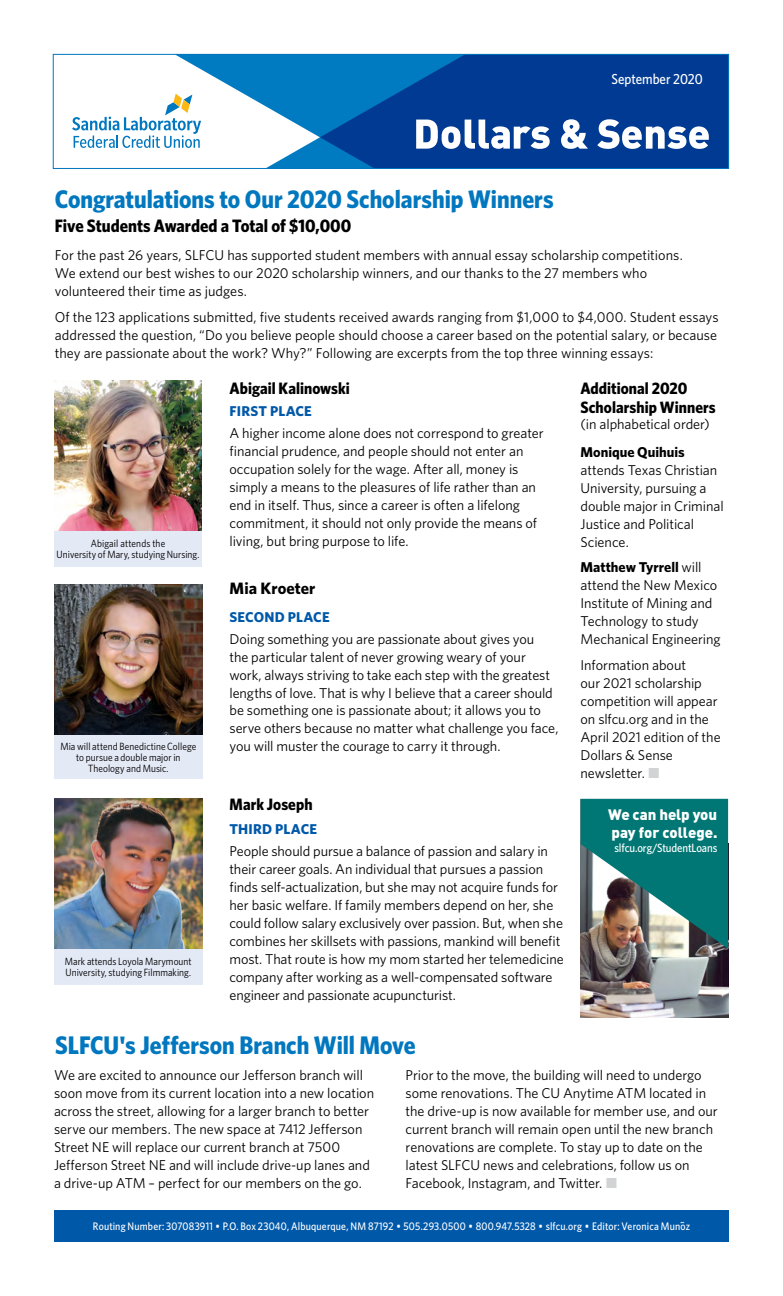
<style>
.page{position:relative;width:783px;height:1296px;background:#fff}
.page>*{position:absolute;margin:0;border:0;box-sizing:border-box;transform-origin:0 0}
.t1{font:700 25.5px "Whitney Narrow";color:#0077be}
.t2{font:700 18px "Whitney Narrow";color:#000}
.t3{font:700 16.5px/18.8px "Whitney Narrow";letter-spacing:.005em;color:#000}
.t4{font:700 16.5px "Whitney";letter-spacing:.005em;color:#000}
.t5{font:900 15px/17.5px "DIN Pro";letter-spacing:-.005em;color:#fff}
.t6{font:500 14.55px "Whitney Narrow";color:#fff}
.t7{font:14.25px/18px "Whitney";letter-spacing:-.005em;color:#000}
.t8{font:700 14.25px "Whitney";letter-spacing:.015em;color:#0058a9}
.t9{font:700 14.25px "Whitney";color:#000}
.t10{font:500 12px "Whitney Narrow";letter-spacing:-.01em;color:#fff}
.t11{font:500 10.95px "Whitney Narrow";letter-spacing:.015em;color:#fff}
.t12{font:10.5px/11.1px "Whitney Narrow";letter-spacing:.005em;color:#000;text-align:center}
.s1{font-weight:700}
.s2{color:#d1d3d4}
</style>
<div class="page">
<svg style="left:175px;top:56px;width:552px;height:111px;fill:#003a92"></svg>
<svg style="left:416px;top:120px;width:134px;height:29px"></svg>
<svg style="left:561px;top:119px;width:27px;height:30px"></svg>
<svg style="left:597px;top:119px;width:112px;height:30px"></svg>
<svg style="left:72px;top:94px;width:129px;height:54px"></svg>
<div style="left:53px;top:54px;width:676px;height:115px;border:1px solid #0077be"></div>
<div style="left:54px;top:1211px;width:675px;height:31px;background:#0058a9"></div>
<img style="left:54px;top:381px;width:148px;height:150px">
<div style="left:54px;top:531px;width:148px;height:35px;background:#e4e9f6"></div>
<img style="left:54px;top:585px;width:148px;height:150px">
<div style="left:54px;top:735px;width:148px;height:44px;background:#e4e9f6"></div>
<img style="left:54px;top:799px;width:148px;height:150px">
<div style="left:54px;top:949px;width:148px;height:36px;background:#e4e9f6"></div>
<img style="left:580px;top:949px;width:148px;height:69px">
<img style="left:580px;top:799px;width:148px;height:150px">
<h1 class="t1" style="left:55px;top:182px;width:500px">Congratulations to Our 2020 Scholarship Winners</h1>
<p class="t6" style="left:611px;top:69px;width:93px">September 2020</p>
<p class="t2" style="left:55px;top:214px;width:298px">Five Students Awarded a Total of $10,000</p>
<p class="t7" style="left:55px;top:246px;width:629px">For the past 26 years, SLFCU has supported student members with annual essay scholarship competitions.<br>We extend our best wishes to our 2020 scholarship winners, and our thanks to the 27 members who volunteered their time as judges.</p>
<p class="t7" style="left:55px;top:308px;width:665px;text-align:justify">Of the 123 applications submitted, five students received awards ranging from $1,000 to $4,000. Student essays addressed the question, “Do you believe people should choose a career based on the potential salary, or because they are passionate about the work? Why?” Following are excerpts from the top three winning essays:</p>
<p class="t12" style="left:57px;top:537px;width:144px">Abigail attends the<br>University of Mary, studying Nursing.</p>
<p class="t12" style="left:60px;top:740px;width:137px">Mia will attend Benedictine College to pursue a double major in<br>Theology and Music.</p>
<p class="t12" style="left:65px;top:955px;width:128px;text-align:left">Mark attends Loyola Marymount<br>University, studying Filmmaking.</p>
<p class="t3" style="left:230px;top:378px;width:122px">Abigail Kalinowski</p>
<p class="t8" style="left:230px;top:401px;width:84px">FIRST PLACE</p>
<p class="t7" style="left:230px;top:423px;width:316px">A higher income alone does not correspond to greater financial prudence, and people should not enter an occupation solely for the wage. After all, money is simply a means to the pleasures of life rather than an end in itself. Thus, since a career is often a lifelong commitment, it should not only provide the means of living, but bring purpose to life.</p>
<p class="t4" style="left:230px;top:577px;width:88px">Mia Kroeter</p>
<p class="t8" style="left:230px;top:607px;width:102px">SECOND PLACE</p>
<p class="t7" style="left:230px;top:629px;width:331px">Doing something you are passionate about gives you<br>the particular talent of never growing weary of your work, always striving to take each step with the greatest lengths of love. That is why I believe that a career should be something one is passionate about; it allows you to serve others because no matter what challenge you face, you will muster the courage to carry it through.</p>
<p class="t3" style="left:230px;top:794px;width:85px">Mark Joseph</p>
<p class="t8" style="left:230px;top:819px;width:89px">THIRD PLACE</p>
<p class="t7" style="left:230px;top:841px;width:336px">People should pursue a balance of passion and salary in their career goals. An individual that pursues a passion finds self-actualization, but she may not acquire funds for her basic welfare. If family members depend on her, she could follow salary exclusively over passion. But, when she combines her skillsets with passions, mankind will benefit most. That route is how my mom started her telemedicine company after working as a well-compensated software engineer and passionate acupuncturist.</p>
<p class="t3" style="left:580px;top:378px;width:137px">Additional 2020<br>Scholarship Winners</p>
<p class="t7" style="left:580px;top:414px;width:131px">(in alphabetical order)</p>
<p class="t9" style="left:580px;top:442px;width:106px">Monique Quihuis</p>
<p class="t7" style="left:580px;top:460px;width:145px">attends Texas Christian<br>University, pursuing a double major in Criminal<br>Justice and Political<br>Science.</p>
<p class="t7" style="left:580px;top:558px;width:142px"><span class="s1">Matthew Tyrrell</span> will attend the New Mexico<br>Institute of Mining and<br>Technology to study<br>Mechanical Engineering</p>
<p class="t7" style="left:580px;top:655px;width:142px">Information about<br>our 2021 scholarship competition will appear on slfcu.org and in the<br>April 2021 edition of the<br>Dollars &amp; Sense newsletter. <span class="s2">■</span></p>
<p class="t5" style="left:608px;top:805px;width:111px">We can help you pay for college.</p>
<p class="t10" style="left:614px;top:840px;width:104px">slfcu.org/StudentLoans</p>
<h1 class="t1" style="left:55px;top:1028px;width:362px">SLFCU's Jefferson Branch Will Move</h1>
<p class="t7" style="left:54px;top:1066px;width:322px">We are excited to announce our Jefferson branch will soon move from its current location into a new location across the street, allowing for a larger branch to better serve our members. The new space at 7412 Jefferson Street NE will replace our current branch at 7500<br>Jefferson Street NE and will include drive-up lanes and a drive-up ATM – perfect for our members on the go.</p>
<p class="t7" style="left:406px;top:1066px;width:314px">Prior to the move, the building will need to undergo some renovations. The CU Anytime ATM located in the drive-up is now available for member use, and our current branch will remain open until the new branch renovations are complete. To stay up to date on the latest SLFCU news and celebrations, follow us on Facebook, Instagram, and Twitter. <span class="s2">■</span></p>
<p class="t11" style="left:93px;top:1219px;width:599px">Routing Number: 307083911 • P.O. Box 23040, Albuquerque, NM 87192 • 505.293.0500 • 800.947.5328 • slfcu.org • Editor: Veronica Munoz~</p>
</div>
